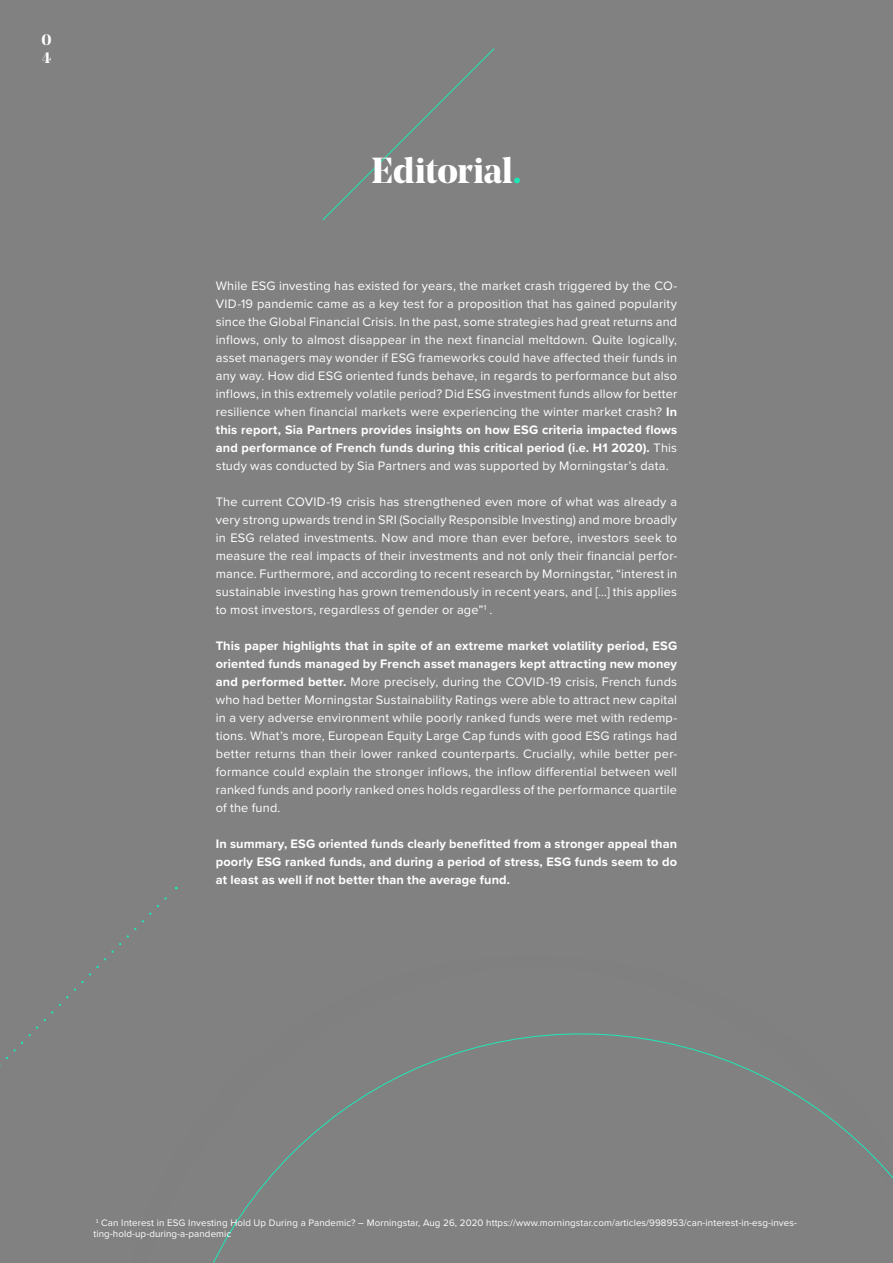
<style>
.page{position:relative;width:893px;height:1263px;background:#818182}
.page>*{position:absolute;margin:0;border:0;box-sizing:border-box;transform-origin:0 0}
.t1{font:700 36px "Noe Display";letter-spacing:-.005em;color:#fff}
.t2{font:700 15px/17.5px "Noe Display";color:#fff}
.t3{font:12.75px/18px "Proxima Nova";letter-spacing:.015em;color:#fff;text-align:justify}
.t4{font:700 12.75px/18px "Proxima Nova";letter-spacing:.01em;color:#fff;text-align:justify}
.t5{font:9.75px/11.7px "Proxima Nova";letter-spacing:.01em;color:#fff}
.s1{color:#1de9b6}
.s2{font-weight:700}
</style>
<div class="page">
<svg style="left:322px;top:48px;width:173px;height:172px"></svg>
<svg style="left:213px;top:1033px;width:680px;height:230px"></svg>
<p class="t2" style="left:42px;top:31px;width:12px">0<br>0</p>
<h1 class="t1" style="left:371px;top:147px;width:151px">Editorial<span class="s1">.</span></h1>
<p class="t3" style="left:216px;top:276px;width:463px">While ESG investing has existed for years, the market crash triggered by the CO-VID-19 pandemic came as a key test for a proposition that has gained popularity since the Global Financial Crisis. In the past, some strategies had great returns and inflows, only to almost disappear in the next financial meltdown. Quite logically, asset managers may wonder if ESG frameworks could have affected their funds in any way. How did ESG oriented funds behave, in regards to performance but also inflows, in this extremely volatile period? Did ESG investment funds allow for better resilience when financial markets were experiencing the winter market crash? <span class="s2">In this report, Sia Partners provides insights on how ESG criteria impacted flows and performance of French funds during this critical period (i.e. H1 2020).</span> This study was conducted by Sia Partners and was supported by Morningstar’s data.</p>
<p class="t3" style="left:216px;top:492px;width:463px">The current COVID-19 crisis has strengthened even more of what was already a very strong upwards trend in SRI (Socially Responsible Investing) and more broadly in ESG related investments. Now and more than ever before, investors seek to measure the real impacts of their investments and not only their financial perfor&shy;mance. Furthermore, and according to recent research by Morningstar, “interest in sustainable investing has grown tremendously in recent years, and […] this applies to most investors, regardless of gender or age”<sup>1</sup> .</p>
<p class="t3" style="left:216px;top:636px;width:463px"><span class="s2">This paper highlights that in spite of an extreme market volatility period, ESG oriented funds managed by French asset managers kept attracting new money and performed better.</span> More precisely, during the COVID-19 crisis, French funds who had better Morningstar Sustainability Ratings were able to attract new capital in a very adverse environment while poorly ranked funds were met with redemp&shy;tions. What’s more, European Equity Large Cap funds with good ESG ratings had better returns than their lower ranked counterparts. Crucially, while better per&shy;formance could explain the stronger inflows, the inflow differential between well ranked funds and poorly ranked ones holds regardless of the performance quartile of the fund.</p>
<p class="t4" style="left:216px;top:834px;width:463px">In summary, ESG oriented funds clearly benefitted from a stronger appeal than poorly ESG ranked funds, and during a period of stress, ESG funds seem to do at least as well if not better than the average fund.</p>
<p class="t5" style="left:94px;top:1216px;width:705px"><sup>1</sup> Can Interest in ESG Investing Hold Up During a Pandemic? – Morningstar, Aug 26, 2020 https://www.morningstar.com/articles/998953/can-interest-in-esg-inves&shy;ting-hold-up-during-a-pandemic</p>
</div>
